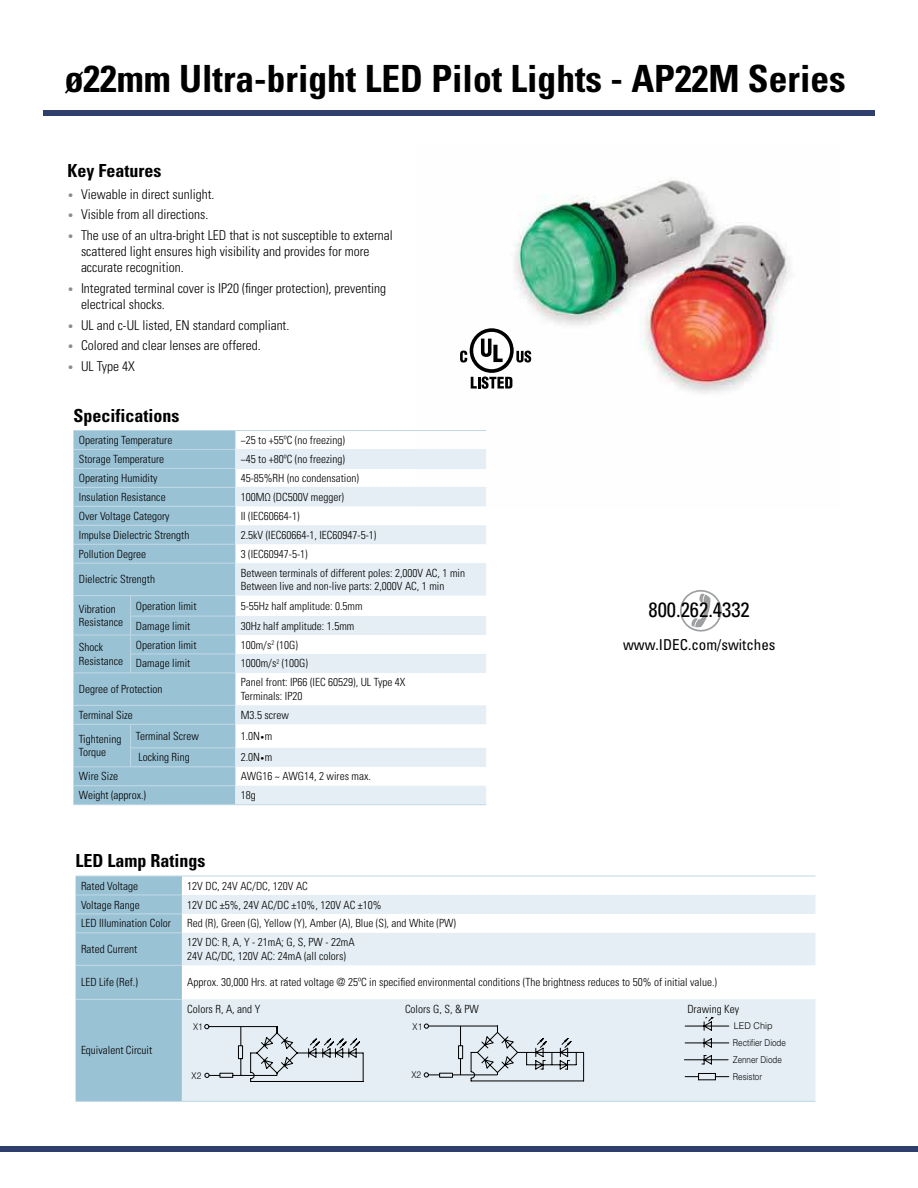
<style>
.page{position:relative;width:918px;height:1188px;background:#fff}
.page>*{position:absolute;margin:0;border:0;box-sizing:border-box;transform-origin:0 0}
.t1{font:700 condensed 37.5px "Univers LT Std";color:#000}
.t2{font:condensed 20.7px "Univers LT Std";color:#000}
.t3{font:700 condensed 18px "Univers LT Std";color:#000}
.t4{font:condensed 15px "Univers LT Std";color:#000}
.t5{font:300 condensed 13.5px/16.2px "Univers LT Std";color:#000}
.t6{font:300 condensed 11.25px/13.5px "Univers LT Std";color:#000}
.t7{font:300 9.3px/16.8px "Helvetica";color:#000}
.t8{font:300 9.3px "Helvetica";color:#000;scale:.86 1}
.t9{font:300 9.3px "Helvetica";color:#000;scale:.9 1}
.t10{font:300 9.3px "Helvetica";color:#000;scale:.87 1}
.s1{font-size:10.5px;color:#8a8c8e}
.s2{font-size:7.5px}
</style>
<div class="page">
<div style="left:0;top:1146px;width:918px;height:5px;background:#2f3f6d"></div>
<div style="left:43px;top:110px;width:832px;height:6px;background:#2f3f6d"></div>
<img style="left:486px;top:178px;width:304px;height:253px">
<div style="left:73px;top:431px;width:162px;height:18px;background:#9ac2d5"></div>
<div style="left:73px;top:450px;width:162px;height:354px;background:#9ac2d5"></div>
<svg style="left:235px;top:450px;width:251px;height:354px;fill:#e5eef4"></svg>
<hr style="left:73px;top:449px;width:58px;height:1px;background:#c0d8e5">
<hr style="left:131px;top:449px;width:104px;height:1px;background:#c0d8e5">
<hr style="left:73px;top:468px;width:58px;height:1px;background:#c0d8e5">
<hr style="left:131px;top:468px;width:104px;height:1px;background:#c0d8e5">
<hr style="left:73px;top:487px;width:58px;height:1px;background:#c0d8e5">
<hr style="left:131px;top:487px;width:104px;height:1px;background:#c0d8e5">
<hr style="left:73px;top:506px;width:58px;height:1px;background:#c0d8e5">
<hr style="left:131px;top:506px;width:104px;height:1px;background:#c0d8e5">
<hr style="left:73px;top:525px;width:58px;height:1px;background:#c0d8e5">
<hr style="left:131px;top:525px;width:104px;height:1px;background:#c0d8e5">
<hr style="left:73px;top:544px;width:58px;height:1px;background:#c0d8e5">
<hr style="left:131px;top:544px;width:104px;height:1px;background:#c0d8e5">
<hr style="left:73px;top:563px;width:58px;height:1px;background:#c0d8e5">
<hr style="left:131px;top:563px;width:104px;height:1px;background:#c0d8e5">
<hr style="left:73px;top:595px;width:58px;height:1px;background:#c0d8e5">
<hr style="left:131px;top:595px;width:104px;height:1px;background:#c0d8e5">
<hr style="left:130px;top:616px;width:105px;height:1px;background:#c0d8e5">
<hr style="left:73px;top:635px;width:58px;height:1px;background:#c0d8e5">
<hr style="left:131px;top:635px;width:104px;height:1px;background:#c0d8e5">
<hr style="left:130px;top:654px;width:105px;height:1px;background:#c0d8e5">
<svg style="left:130px;top:596px;width:1px;height:77px"></svg>
<hr style="left:73px;top:673px;width:58px;height:1px;background:#c0d8e5">
<hr style="left:131px;top:673px;width:104px;height:1px;background:#c0d8e5">
<hr style="left:73px;top:705px;width:58px;height:1px;background:#c0d8e5">
<hr style="left:131px;top:705px;width:104px;height:1px;background:#c0d8e5">
<hr style="left:73px;top:724px;width:58px;height:1px;background:#c0d8e5">
<hr style="left:131px;top:724px;width:104px;height:1px;background:#c0d8e5">
<hr style="left:130px;top:748px;width:105px;height:1px;background:#c0d8e5">
<svg style="left:130px;top:725px;width:1px;height:41px"></svg>
<hr style="left:73px;top:766px;width:58px;height:1px;background:#c0d8e5">
<hr style="left:131px;top:766px;width:104px;height:1px;background:#c0d8e5">
<hr style="left:73px;top:785px;width:58px;height:1px;background:#c0d8e5">
<hr style="left:131px;top:785px;width:104px;height:1px;background:#c0d8e5">
<hr style="left:235px;top:449px;width:251px;height:1px;background:#e4eef4">
<hr style="left:235px;top:468px;width:251px;height:1px;background:#e4eef4">
<hr style="left:235px;top:487px;width:251px;height:1px;background:#e4eef4">
<hr style="left:73px;top:430px;width:58px;height:1px;background:#c0d8e5">
<hr style="left:131px;top:430px;width:104px;height:1px;background:#c0d8e5">
<hr style="left:235px;top:430px;width:251px;height:1px;background:#c0d8e5">
<hr style="left:73px;top:804px;width:58px;height:1px;background:#c0d8e5">
<hr style="left:131px;top:804px;width:104px;height:1px;background:#c0d8e5">
<hr style="left:235px;top:804px;width:251px;height:1px;background:#c0d8e5">
<div style="left:76px;top:877px;width:106px;height:224px;background:#9ac2d5"></div>
<svg style="left:182px;top:895px;width:633px;height:206px;fill:#e4eef4"></svg>
<hr style="left:76px;top:895px;width:106px;height:1px;background:#c0d8e5">
<hr style="left:76px;top:914px;width:106px;height:1px;background:#c0d8e5">
<hr style="left:76px;top:932px;width:106px;height:1px;background:#c0d8e5">
<hr style="left:76px;top:965px;width:106px;height:1px;background:#c0d8e5">
<hr style="left:76px;top:999px;width:106px;height:1px;background:#c0d8e5">
<hr style="left:76px;top:876px;width:106px;height:1px;background:#c0d8e5">
<hr style="left:182px;top:876px;width:633px;height:1px;background:#c0d8e5">
<hr style="left:76px;top:1101px;width:106px;height:1px;background:#c0d8e5">
<hr style="left:182px;top:1101px;width:633px;height:1px;background:#c0d8e5">
<svg style="left:204px;top:1024px;width:168px;height:64px;background:#cdd6dc"></svg>
<svg style="left:424px;top:1018px;width:305px;height:63px;background:#d4dee3"></svg>
<svg style="left:460px;top:328px;width:71px;height:61px"></svg>
<h1 class="t1" style="left:65px;top:64px;width:783px">ø22mm Ultra-bright LED Pilot Lights - AP22M Series</h1>
<h3 class="t3" style="left:68px;top:163px;width:95px">Key Features</h3>
<p class="t5" style="left:68px;top:187px;width:148px"><span class="s1">•</span> Viewable in direct sunlight.</p>
<p class="t5" style="left:68px;top:208px;width:142px"><span class="s1">•</span> Visible from all directions.</p>
<p class="t5" style="left:81px;top:228px;width:313px;text-indent:-14px"><span class="s1">•</span> The use of an ultra-bright LED that is not susceptible to external scattered light ensures high visibility and provides for more accurate recognition.</p>
<p class="t5" style="left:81px;top:281px;width:307px;text-indent:-14px"><span class="s1">•</span> Integrated terminal cover is IP20 (finger protection), preventing electrical shocks.</p>
<p class="t5" style="left:68px;top:318px;width:223px"><span class="s1">•</span> UL and c-UL listed, EN standard compliant.</p>
<p class="t5" style="left:68px;top:338px;width:195px"><span class="s1">•</span> Colored and clear lenses are offered.</p>
<p class="t5" style="left:68px;top:359px;width:69px"><span class="s1">•</span> UL Type 4X</p>
<h3 class="t3" style="left:73px;top:408px;width:108px">Specifications</h3>
<p class="t6" style="left:79px;top:434px;width:95px">Operating Temperature</p>
<p class="t6" style="left:241px;top:434px;width:106px">−25 to +55ºC (no freezing)</p>
<p class="t6" style="left:79px;top:453px;width:87px">Storage Temperature</p>
<p class="t6" style="left:241px;top:453px;width:106px">−45 to +80ºC (no freezing)</p>
<p class="t6" style="left:79px;top:472px;width:80px">Operating Humidity</p>
<p class="t6" style="left:241px;top:472px;width:120px">45-85%RH (no condensation)</p>
<p class="t6" style="left:79px;top:491px;width:88px">Insulation Resistance</p>
<p class="t6" style="left:241px;top:491px;width:105px">100MΩ (DC500V megger)</p>
<p class="t6" style="left:79px;top:510px;width:92px">Over Voltage Category</p>
<p class="t6" style="left:241px;top:510px;width:60px">II (IEC60664-1)</p>
<p class="t6" style="left:79px;top:529px;width:112px">Impulse Dielectric Strength</p>
<p class="t6" style="left:241px;top:529px;width:137px">2.5kV (IEC60664-1, IEC60947-5-1)</p>
<p class="t6" style="left:79px;top:548px;width:69px">Pollution Degree</p>
<p class="t6" style="left:241px;top:548px;width:68px">3 (IEC60947-5-1)</p>
<p class="t6" style="left:79px;top:574px;width:78px">Dielectric Strength</p>
<p class="t6" style="left:241px;top:567px;width:226px">Between terminals of different poles: 2,000V AC, 1 min<br>Between live and non-live parts: 2,000V AC, 1 min</p>
<p class="t6" style="left:79px;top:603px;width:46px">Vibration<br>Resistance</p>
<p class="t6" style="left:136px;top:600px;width:62px">Operation limit</p>
<p class="t6" style="left:241px;top:600px;width:123px">5-55Hz half amplitude: 0.5mm</p>
<p class="t6" style="left:136px;top:620px;width:56px">Damage limit</p>
<p class="t6" style="left:241px;top:620px;width:115px">30Hz half amplitude: 1.5mm</p>
<p class="t6" style="left:79px;top:641px;width:46px">Shock<br>Resistance</p>
<p class="t6" style="left:136px;top:639px;width:62px">Operation limit</p>
<p class="t6" style="left:241px;top:639px;width:59px">100m/s<sup>2</sup> (10G)</p>
<p class="t6" style="left:136px;top:658px;width:56px">Damage limit</p>
<p class="t6" style="left:241px;top:658px;width:69px">1000m/s<sup>2</sup> (100G)</p>
<p class="t6" style="left:79px;top:683px;width:85px">Degree of Protection</p>
<p class="t6" style="left:241px;top:677px;width:166px">Panel front: IP66 (IEC 60529), UL Type 4X<br>Terminals: IP20</p>
<p class="t6" style="left:79px;top:709px;width:56px">Terminal Size</p>
<p class="t6" style="left:241px;top:709px;width:50px">M3.5 screw</p>
<p class="t6" style="left:79px;top:733px;width:44px">Tightening<br>Torque</p>
<p class="t6" style="left:136px;top:730px;width:64px">Terminal Screw</p>
<p class="t6" style="left:241px;top:730px;width:33px">1.0N<span class="s2">•</span>m</p>
<p class="t6" style="left:138px;top:752px;width:53px">Locking Ring</p>
<p class="t6" style="left:241px;top:752px;width:33px">2.0N<span class="s2">•</span>m</p>
<p class="t6" style="left:79px;top:771px;width:41px">Wire Size</p>
<p class="t6" style="left:241px;top:771px;width:132px">AWG16 ~ AWG14, 2 wires max.</p>
<p class="t6" style="left:79px;top:789px;width:69px">Weight (approx.)</p>
<p class="t6" style="left:241px;top:789px;width:16px">18g</p>
<h2 class="t2" style="left:649px;top:602px;width:103px">800.262.4332</h2>
<h3 class="t4" style="left:623px;top:639px;width:154px">www.IDEC.com/switches</h3>
<h3 class="t3" style="left:76px;top:854px;width:131px">LED Lamp Ratings</h3>
<p class="t6" style="left:81px;top:880px;width:59px">Rated Voltage</p>
<p class="t6" style="left:187px;top:880px;width:122px">12V DC, 24V AC/DC, 120V AC</p>
<p class="t6" style="left:81px;top:899px;width:60px">Voltage Range</p>
<p class="t6" style="left:187px;top:899px;width:196px">12V DC ±5%, 24V AC/DC ±10%, 120V AC ±10%</p>
<p class="t6" style="left:81px;top:918px;width:91px">LED Illumination Color</p>
<p class="t6" style="left:187px;top:918px;width:270px">Red (R), Green (G), Yellow (Y), Amber (A), Blue (S), and White (PW)</p>
<p class="t6" style="left:81px;top:943px;width:58px">Rated Current</p>
<p class="t6" style="left:187px;top:937px;width:169px">12V DC: R, A, Y - 21mA; G, S, PW - 22mA<br>24V AC/DC, 120V AC: 24mA (all colors)</p>
<p class="t6" style="left:81px;top:977px;width:58px">LED Life (Ref.)</p>
<p class="t6" style="left:187px;top:977px;width:531px">Approx. 30,000 Hrs. at rated voltage @ 25ºC in specified environmental conditions (The brightness reduces to 50% of initial value.)</p>
<p class="t6" style="left:81px;top:1045px;width:73px">Equivalent Circuit</p>
<p class="t6" style="left:405px;top:1003px;width:75px">Colors G, S, &amp; PW</p>
<p class="t6" style="left:187px;top:1003px;width:75px">Colors R, A, and Y</p>
<p class="t6" style="left:687px;top:1003px;width:53px">Drawing Key</p>
<p class="t9" style="left:193px;top:1023px;width:12px">X1</p>
<p class="t7" style="left:733px;top:1018px;width:55px">LED Chip<br>Rectifier Diode</p>
<p class="t10" style="left:733px;top:1073px;width:35px">Resistor</p>
<p class="t9" style="left:413px;top:1023px;width:12px">X1</p>
<p class="t8" style="left:733px;top:1056px;width:59px">Zenner Diode</p>
<p class="t9" style="left:411px;top:1071px;width:12px">X2</p>
<p class="t9" style="left:192px;top:1072px;width:12px">X2</p>
</div>
